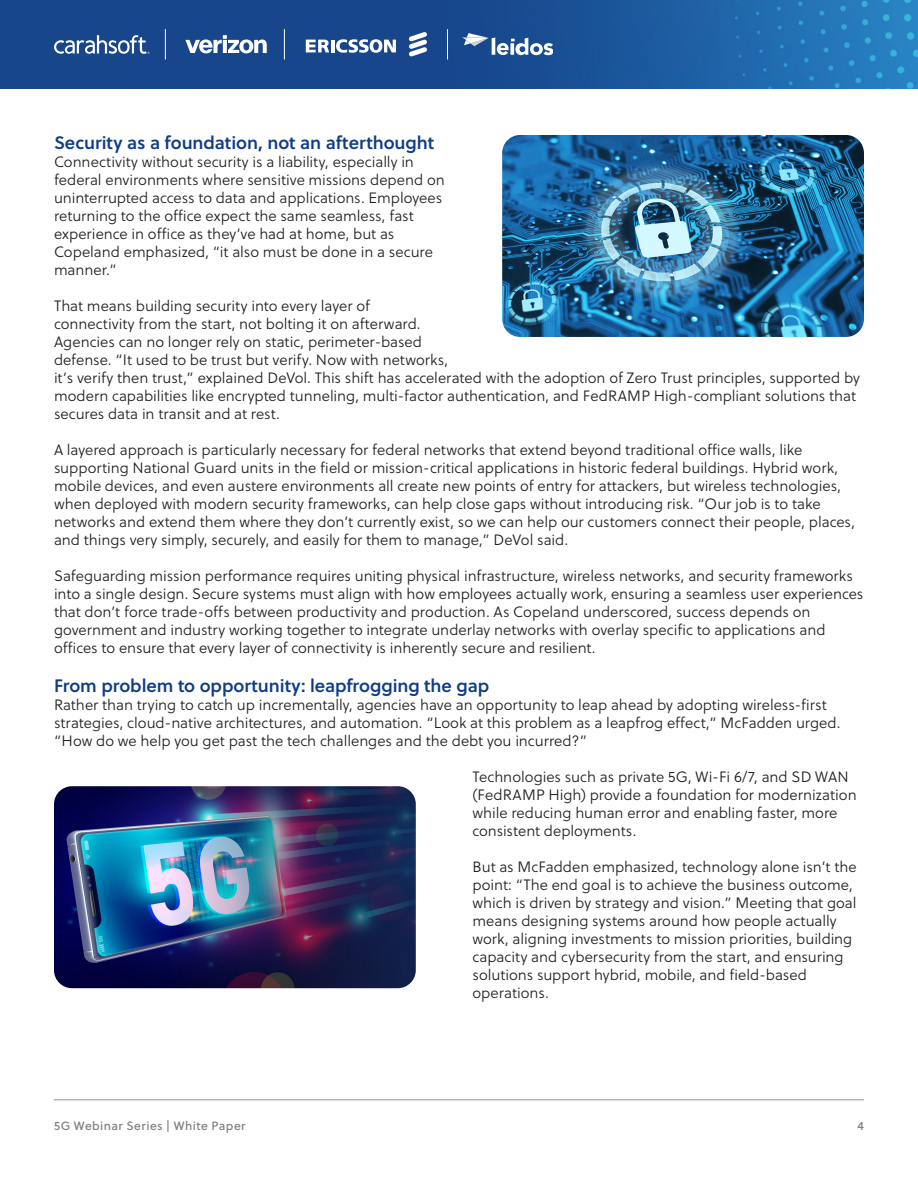
<style>
.page{position:relative;width:918px;height:1188px;background:#fff}
.page>*{position:absolute;margin:0;border:0;box-sizing:border-box;transform-origin:0 0}
.t1{font:18px "Soleil Sb";letter-spacing:-.005em;color:#0e3c88}
.t2{font:15px/18px "Soleil Lt";color:#231f20}
.t3{font:12px "Soleil Bk";letter-spacing:.04em;color:#000}
</style>
<div class="page">
<hr style="left:54px;top:1099px;width:810px;height:1px;background:#231f20">
<img style="left:0;top:0;width:918px;height:89px">
<svg style="left:54px;top:35px;width:96px;height:19px"></svg>
<svg style="left:185px;top:35px;width:82px;height:18px"></svg>
<svg style="left:306px;top:38px;width:90px;height:16px"></svg>
<svg style="left:409px;top:32px;width:18px;height:25px"></svg>
<svg style="left:462px;top:33px;width:91px;height:22px"></svg>
<hr style="left:165px;top:29px;width:1px;height:30px;background:#fff">
<hr style="left:284px;top:29px;width:1px;height:30px;background:#fff">
<hr style="left:447px;top:29px;width:1px;height:30px;background:#fff">
<img style="left:502px;top:135px;width:362px;height:202px">
<img style="left:54px;top:786px;width:362px;height:202px">
<h3 class="t1" style="left:54px;top:128px;width:382px">Security as a foundation, not an afterthought</h3>
<p class="t2" style="left:54px;top:152px;width:392px">Connectivity without security is a liability, especially in federal environments where sensitive missions depend on uninterrupted access to data and applications. Employees returning to the office expect the same seamless, fast experience in office as they’ve had at home, but as Copeland emphasized, “it also must be done in a secure manner.”</p>
<p class="t2" style="left:54px;top:296px;width:807px">That means building security into every layer of<br>connectivity from the start, not bolting it on afterward.<br>Agencies can no longer rely on static, perimeter-based<br>defense. “It used to be trust but verify. Now with networks,<br>it’s verify then trust,” explained DeVol. This shift has accelerated with the adoption of Zero Trust principles, supported by modern capabilities like encrypted tunneling, multi-factor authentication, and FedRAMP High-compliant solutions that secures data in transit and at rest.</p>
<p class="t2" style="left:54px;top:440px;width:803px">A layered approach is particularly necessary for federal networks that extend beyond traditional office walls, like supporting National Guard units in the field or mission-critical applications in historic federal buildings. Hybrid work, mobile devices, and even austere environments all create new points of entry for attackers, but wireless technologies, when deployed with modern security frameworks, can help close gaps without introducing risk. “Our job is to take networks and extend them where they don’t currently exist, so we can help our customers connect their people, places, and things very simply, securely, and easily for them to manage,” DeVol said.</p>
<p class="t2" style="left:54px;top:566px;width:811px">Safeguarding mission performance requires uniting physical infrastructure, wireless networks, and security frameworks into a single design. Secure systems must align with how employees actually work, ensuring a seamless user experiences that don’t force trade-offs between productivity and production. As Copeland underscored, success depends on government and industry working together to integrate underlay networks with overlay specific to applications and offices to ensure that every layer of connectivity is inherently secure and resilient.</p>
<h3 class="t1" style="left:54px;top:672px;width:437px">From problem to opportunity: leapfrogging the gap</h3>
<p class="t2" style="left:54px;top:696px;width:788px">Rather than trying to catch up incrementally, agencies have an opportunity to leap ahead by adopting wireless-first strategies, cloud-native architectures, and automation. “Look at this problem as a leapfrog effect,” McFadden urged. “How do we help you get past the tech challenges and the debt you incurred?”</p>
<p class="t2" style="left:472px;top:768px;width:386px">Technologies such as private 5G, Wi-Fi 6/7, and SD WAN (FedRAMP High) provide a foundation for modernization while reducing human error and enabling faster, more consistent deployments.</p>
<p class="t2" style="left:472px;top:858px;width:386px">But as McFadden emphasized, technology alone isn’t the point: “The end goal is to achieve the business outcome, which is driven by strategy and vision.” Meeting that goal means designing systems around how people actually work, aligning investments to mission priorities, building capacity and cybersecurity from the start, and ensuring solutions support hybrid, mobile, and field-based operations.</p>
<p class="t3" style="left:54px;top:1117px;width:193px">5G Webinar Series | White Paper</p>
<p class="t3" style="left:857px;top:1117px;width:8px">4</p>
</div>
